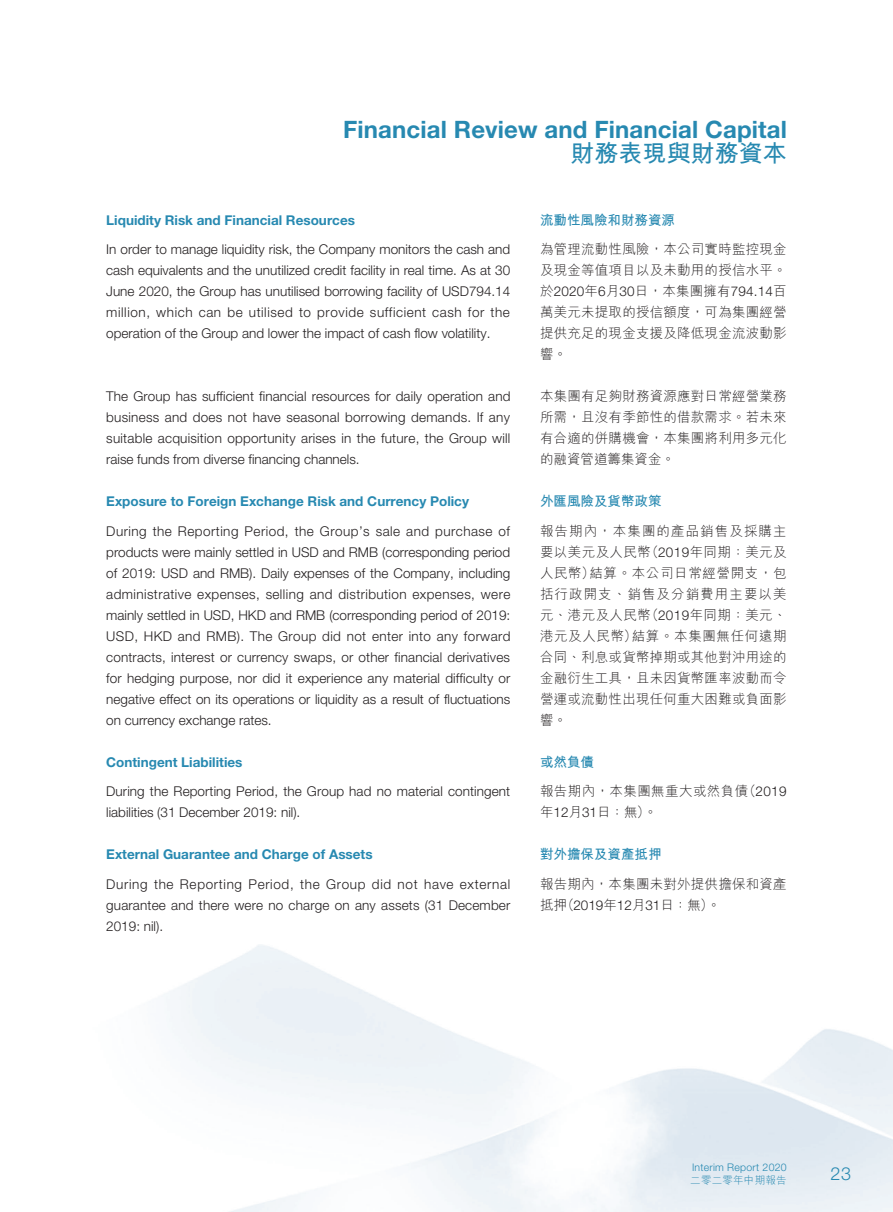
<style>
.page{position:relative;width:893px;height:1212px;background:#fff}
.page>*{position:absolute;margin:0;border:0;box-sizing:border-box;transform-origin:0 0}
.t1{font:700 24px "Helvetica Neue LT Std";letter-spacing:.005em;color:#2789b1}
.t2{font:700 24px "M Hei HK";color:#2789b1}
.t3{font:300 18px "Helvetica Neue LT Std";color:#2789b1}
.t4{font:300 13.5px/21px "Helvetica Neue LT Std";color:#231f20;text-align:justify}
.t5{font:300 13.5px/21px "M Hei HK";letter-spacing:.015em;color:#231f20}
.t6{font:700 13.5px "Helvetica Neue LT Std";color:#2789b1}
.t7{font:700 13.5px "M Hei HK";color:#2789b1}
.t8{font:300 10.5px "Helvetica Neue LT Std";letter-spacing:.02em;color:#2789b1}
.t9{font:300 10.5px "M Hei HK";letter-spacing:.02em;color:#2789b1}
.s1{font-family:"M Hei HK"}
.s2{font-family:"Helvetica Neue LT Std"}
.s3{font-weight:700;color:#2789b1}
</style>
<div class="page">
<h1 class="t1" style="left:343px;top:115px;width:445px">Financial Review and Financial Capital</h1>
<h1 class="t2" style="left:571px;top:136px;width:217px">財務表現與財務資本</h1>
<p class="t6" style="left:106px;top:211px;width:250px">Liquidity Risk and Financial Resources</p>
<p class="t4" style="left:106px;top:239px;width:405px">In order to manage liquidity risk, the Company monitors the cash and cash equivalents and the unutilized credit facility in real time. As at 30<br>June 2020, the Group has unutilised borrowing facility of USD794.14 million, which can be utilised to provide sufficient cash for the operation of the Group and lower the impact of cash flow volatility.</p>
<p class="t4" style="left:106px;top:386px;width:406px">The Group has sufficient financial resources for daily operation and business and does not have seasonal borrowing demands. If any suitable acquisition opportunity arises in the future, the Group will raise funds from diverse financing channels.</p>
<p class="t6" style="left:106px;top:493px;width:364px">Exposure to Foreign Exchange Risk and Currency Policy</p>
<p class="t4" style="left:106px;top:520px;width:406px">During the Reporting Period, the Group’s sale and purchase of products were mainly settled in USD and RMB (corresponding period of 2019: USD and RMB). Daily expenses of the Company, including administrative expenses, selling and distribution expenses, were mainly settled in USD, HKD and RMB (corresponding period of 2019:<br>USD, HKD and RMB). The Group did not enter into any forward contracts, interest or currency swaps, or other financial derivatives for hedging purpose, nor did it experience any material difficulty or negative effect on its operations or liquidity as a result of fluctuations on currency exchange rates.</p>
<p class="t6" style="left:106px;top:754px;width:138px">Contingent Liabilities</p>
<p class="t4" style="left:106px;top:781px;width:405px">During the Reporting Period, the Group had no material contingent liabilities (31 December 2019: nil).</p>
<p class="t6" style="left:106px;top:846px;width:268px">External Guarantee and Charge of Assets</p>
<p class="t4" style="left:106px;top:873px;width:406px">During the Reporting Period, the Group did not have external guarantee and there were no charge on any assets (31 December 2019: nil).</p>
<p class="t7" style="left:540px;top:210px;width:136px">流動性風險和財務資源</p>
<p class="t5" style="left:540px;top:238px;width:248px">為管理流動性風險，本公司實時監控現金及現金等值項目以及未動用的授信水平。</p>
<p class="t4" style="left:540px;top:281px;width:248px"><span class="s1">於</span>2020<span class="s1">年</span>6<span class="s1">月</span>30<span class="s1">日，本集團擁有</span>794.14<span class="s1">百</span></p>
<p class="t5" style="left:540px;top:301px;width:248px;text-align:justify">萬美元未提取的授信額度，可為集團經營提供充足的現金支援及降低現金流波動影響。</p>
<p class="t5" style="left:540px;top:385px;width:248px;text-align:justify">本集團有足夠財務資源應對日常經營業務所需，且沒有季節性的借款需求。若未來有合適的併購機會，本集團將利用多元化的融資管道籌集資金。</p>
<p class="t7" style="left:540px;top:492px;width:123px">外匯風險及貨幣政策</p>
<p class="t5" style="left:540px;top:520px;width:248px;text-align:justify">報告期內，本集團的產品銷售及採購主要以美元及人民幣（<span class="s2">2019</span>年同期：美元及人民幣）結算。本公司日常經營開支，包括行政開支、銷售及分銷費用主要以美元、港元及人民幣（<span class="s2">2019</span>年同期：美元、港元及人民幣）結算。本集團無任何遠期合同、利息或貨幣掉期或其他對沖用途的金融衍生工具，且未因貨幣匯率波動而令營運或流動性出現任何重大困難或負面影響。</p>
<p class="t5" style="left:540px;top:747px;width:248px;line-height:29.5px"><span class="s3">或然負債<br></span>報告期內，本集團無重大或然負債（<span class="s2">2019</span></p>
<p class="t5" style="left:540px;top:801px;width:119px">年<span class="s2">12</span>月<span class="s2">31</span>日：無）。</p>
<p class="t7" style="left:540px;top:845px;width:123px">對外擔保及資產抵押</p>
<p class="t5" style="left:540px;top:873px;width:248px">報告期內，本集團未對外提供擔保和資產抵押（<span class="s2">2019</span>年<span class="s2">12</span>月<span class="s2">31</span>日：無）。</p>
<p class="t8" style="left:692px;top:1161px;width:96px">Interim Report 2020</p>
<p class="t9" style="left:690px;top:1172px;width:98px">二零二零年中期報告</p>
<h2 class="t3" style="left:830px;top:1162px;width:22px">23</h2>
</div>
